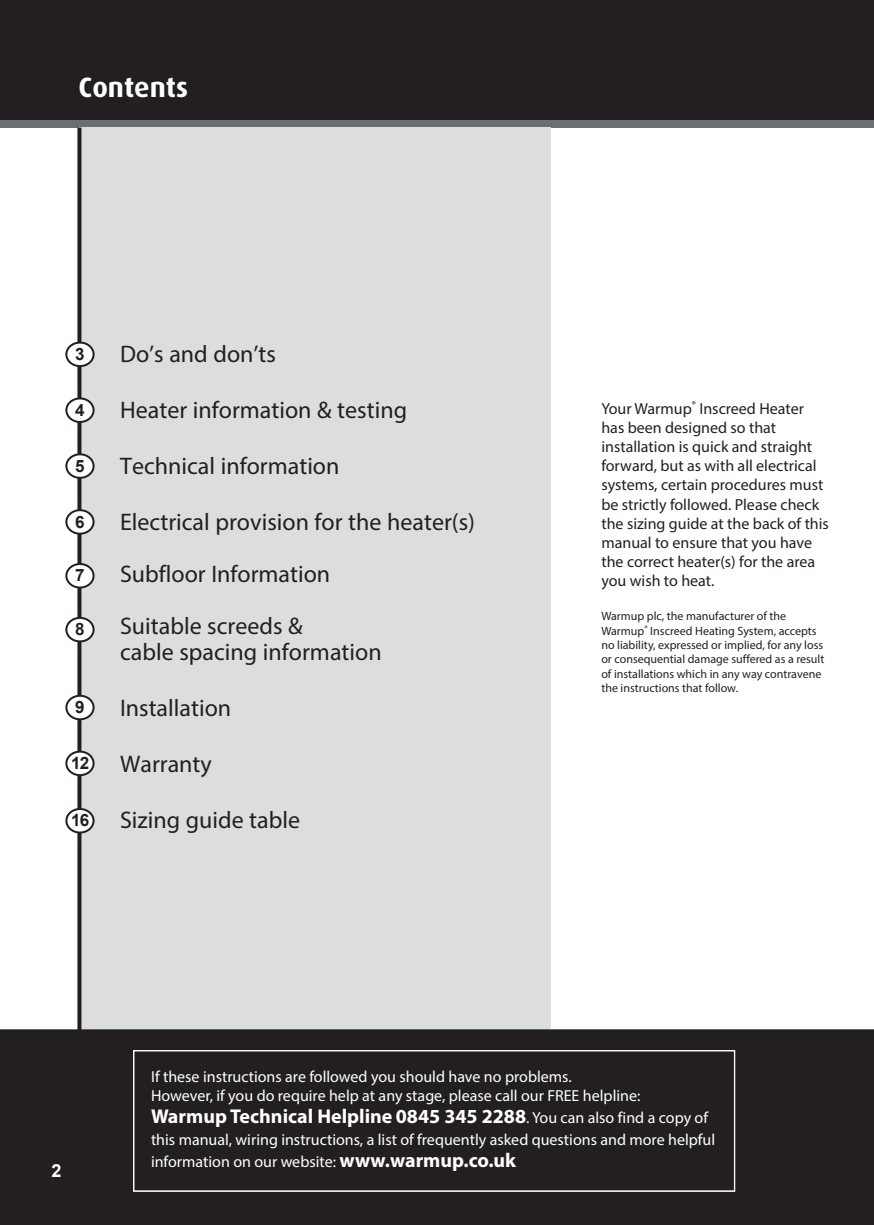
<style>
.page{position:relative;width:874px;height:1225px;background:#fff}
.page>*{position:absolute;margin:0;border:0;box-sizing:border-box;transform-origin:0 0}
.t1{font:700 28px "Dax";color:#fff}
.t2{font:24px/52px "Myriad Pro";color:#231f20}
.t3{font:700 20px "Myriad Pro";color:#fff}
.t4{font:700 18px "Arial";color:#fff}
.t5{font:700 17px "Arial";color:#231f20}
.t6{font:16px/19.2px "Myriad Pro";color:#231f20}
.t7{font:16px/19.2px "Myriad Pro";color:#fff}
.t8{font:12px/14.4px "Myriad Pro";color:#231f20}
.s1{font-weight:400;font-size:16px}
.s2{font-weight:700;font-size:20px}
</style>
<div class="page">
<div style="left:0;top:0;width:873px;height:128px;background:#6d6e71"></div>
<div style="left:0;top:0;width:873px;height:119px;background:#231f20"></div>
<div style="left:80px;top:128px;width:470px;height:921px;background:#dcdddf"></div>
<svg style="left:77px;top:128px;width:4px;height:901px;background:#3b3839"></svg>
<div style="left:66px;top:342px;width:27px;height:24px;background:#fff;border-radius:50%"></div>
<div style="left:65px;top:341px;width:29px;height:26px;border:2px solid #231f20;border-radius:50%"></div>
<div style="left:66px;top:398px;width:27px;height:24px;background:#fff;border-radius:50%"></div>
<div style="left:65px;top:397px;width:29px;height:26px;border:2px solid #231f20;border-radius:50%"></div>
<div style="left:66px;top:454px;width:27px;height:24px;background:#fff;border-radius:50%"></div>
<div style="left:65px;top:453px;width:29px;height:26px;border:2px solid #231f20;border-radius:50%"></div>
<div style="left:66px;top:510px;width:27px;height:24px;background:#fff;border-radius:50%"></div>
<div style="left:65px;top:509px;width:29px;height:26px;border:2px solid #231f20;border-radius:50%"></div>
<div style="left:66px;top:564px;width:27px;height:23px;background:#fff;border-radius:50%"></div>
<div style="left:65px;top:563px;width:29px;height:25px;border:2px solid #231f20;border-radius:50%"></div>
<div style="left:66px;top:618px;width:27px;height:23px;background:#fff;border-radius:50%"></div>
<div style="left:65px;top:617px;width:29px;height:25px;border:2px solid #231f20;border-radius:50%"></div>
<div style="left:66px;top:696px;width:27px;height:23px;background:#fff;border-radius:50%"></div>
<div style="left:65px;top:695px;width:29px;height:25px;border:2px solid #231f20;border-radius:50%"></div>
<div style="left:66px;top:751px;width:27px;height:24px;background:#fff;border-radius:50%"></div>
<div style="left:65px;top:750px;width:29px;height:26px;border:2px solid #231f20;border-radius:50%"></div>
<div style="left:66px;top:809px;width:27px;height:23px;background:#fff;border-radius:50%"></div>
<div style="left:65px;top:808px;width:29px;height:25px;border:2px solid #231f20;border-radius:50%"></div>
<div style="left:1px;top:1030px;width:871px;height:194px;background:#231f20"></div>
<div style="left:0;top:1029px;width:873px;height:196px;border:2px solid #231f20"></div>
<div style="left:134px;top:1050px;width:600px;height:141px;border:1px solid #fff"></div>
<h1 class="t1" style="left:79px;top:74px;width:111px">Contents</h1>
<p class="t5" style="left:75px;top:344px;width:11px">3</p>
<p class="t5" style="left:75px;top:400px;width:11px">4</p>
<p class="t5" style="left:75px;top:456px;width:11px">5</p>
<p class="t5" style="left:75px;top:512px;width:11px">6</p>
<p class="t5" style="left:75px;top:565px;width:11px">7</p>
<p class="t5" style="left:75px;top:619px;width:11px">8</p>
<p class="t5" style="left:75px;top:697px;width:11px">9</p>
<p class="t5" style="left:71px;top:753px;width:20px">12</p>
<p class="t5" style="left:71px;top:810px;width:20px">16</p>
<h2 class="t2" style="left:120px;top:329px;width:157px">Do’s and don’ts</h2>
<h2 class="t2" style="left:120px;top:385px;width:288px">Heater information &amp; testing</h2>
<h2 class="t2" style="left:120px;top:441px;width:221px">Technical information</h2>
<h2 class="t2" style="left:120px;top:497px;width:356px">Electrical provision for the heater(s)<br>Subfloor Information<br>Suitable screeds &amp;</h2>
<h2 class="t2" style="left:120px;top:627px;width:263px">cable spacing information</h2>
<h2 class="t2" style="left:120px;top:683px;width:113px">Installation</h2>
<h2 class="t2" style="left:120px;top:739px;width:93px">Warranty</h2>
<h2 class="t2" style="left:120px;top:795px;width:181px">Sizing guide table</h2>
<p class="t6" style="left:601px;top:400px;width:229px">Your Warmup<sup>®</sup> Inscreed Heater has been designed so that installation is quick and straight forward, but as with all electrical systems, certain procedures must be strictly followed. Please check the sizing guide at the back of this manual to ensure that you have the correct heater(s) for the area you wish to heat.</p>
<p class="t8" style="left:601px;top:610px;width:224px">Warmup plc, the manufacturer of the Warmup<sup>®</sup> Inscreed Heating System, accepts no liability, expressed or implied, for any loss or consequential damage suffered as a result of installations which in any way contravene the instructions that follow.</p>
<p class="t4" style="left:51px;top:1160px;width:12px">2</p>
<p class="t7" style="left:151px;top:1068px;width:490px">If these instructions are followed you should have no problems.<br>However, if you do require help at any stage, please call our FREE helpline:</p>
<p class="t3" style="left:151px;top:1109px;width:558px">Warmup Technical Helpline 0845 345 2288<span class="s1">. You can also find a copy of</span></p>
<p class="t7" style="left:151px;top:1130px;width:565px;line-height:22px">this manual, wiring instructions, a list of frequently asked questions and more helpful information on our website: <span class="s2">www.warmup.co.uk</span></p>
</div>
